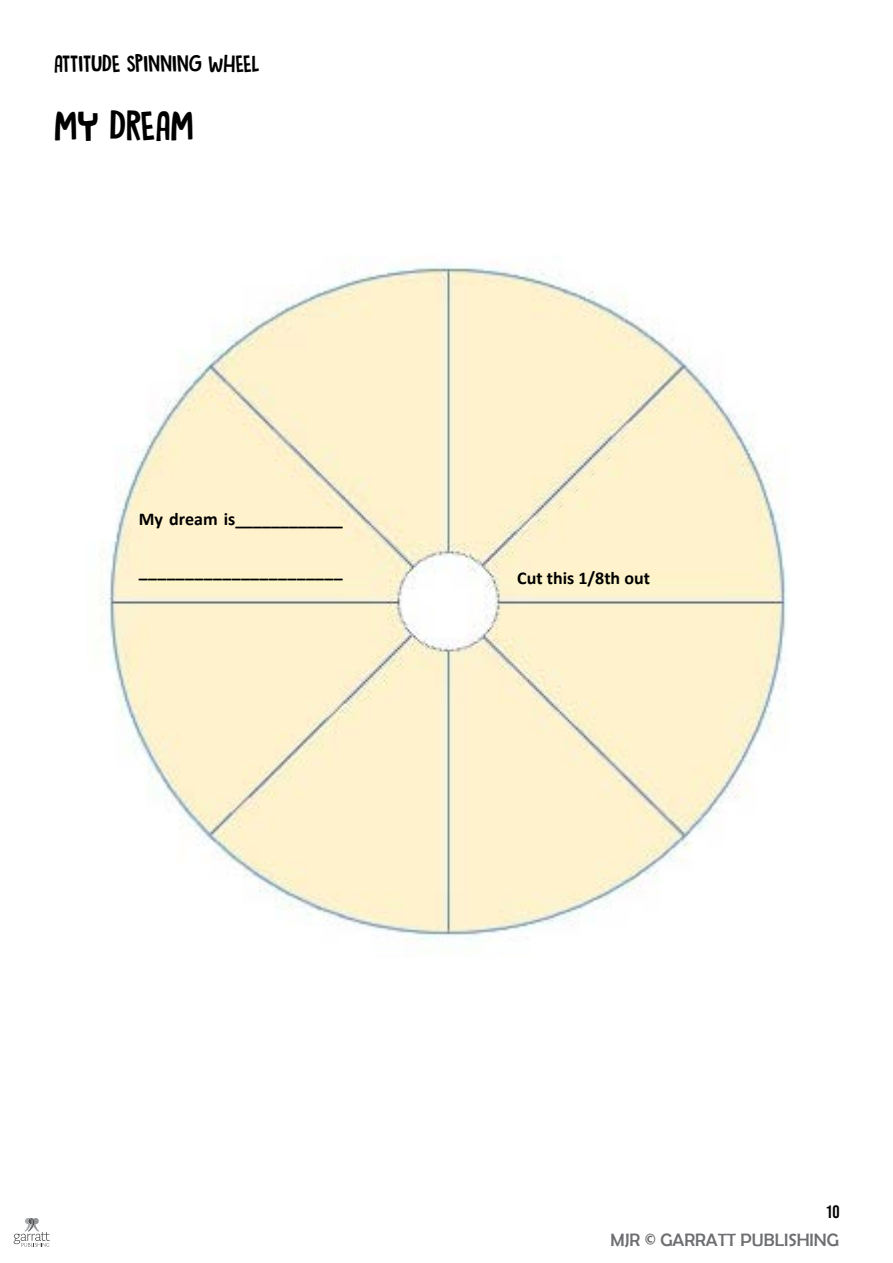
<style>
.page{position:relative;width:893px;height:1263px;background:#fff}
.page>*{position:absolute;margin:0;border:0;box-sizing:border-box;transform-origin:0 0}
.t1{font:36px "DK Butterfly Ball";color:#000}
.t2{font:21px "DK Butterfly Ball";color:#000}
.t3{font:700 18px "Calibri";color:#000}
.t4{font:18px "Berlin Sans FB";color:#6d6e71}
.t5{font:18px "Bebas Neue";color:#000}
</style>
<div class="page">
<svg style="left:14px;top:1218px;width:36px;height:29px"></svg>
<img style="left:99px;top:265px;width:689px;height:675px">
<p class="t2" style="left:54px;top:49px;width:207px">ATTITUDE SPINNING WHEEL</p>
<h1 class="t1" style="left:54px;top:100px;width:141px">MY DREAM</h1>
<p class="t3" style="left:139px;top:506px;width:206px">My dream is____________</p>
<p class="t3" style="left:139px;top:558px;width:206px">______________________</p>
<p class="t3" style="left:517px;top:566px;width:134px">Cut this 1/8th out</p>
<p class="t5" style="left:825px;top:1201px;width:16px">10</p>
<p class="t4" style="left:611px;top:1230px;width:230px">MJR © GARRATT PUBLISHING</p>
</div>
